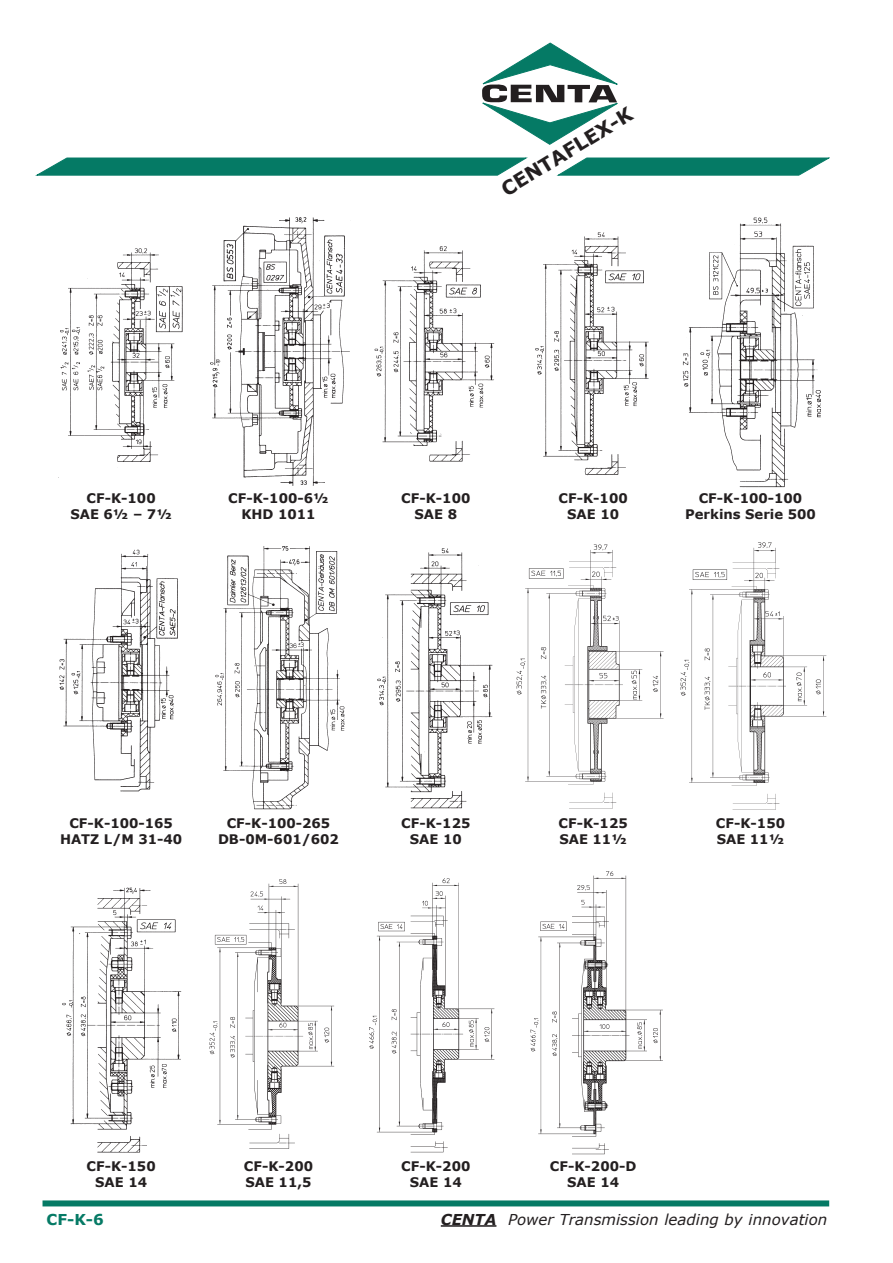
<style>
.page{position:relative;width:893px;height:1263px;background:#fff}
.page>*{position:absolute;margin:0;border:0;box-sizing:border-box;transform-origin:0 0}
.t1{font:700 19.5px "Verdana";color:#231f20}
.t2{font:italic 15px "Verdana";color:#231f20}
.t3{font:700 15px "Verdana";color:#057a65}
.t4{font:700 13.2px/15.9px "Verdana";color:#231f20;text-align:center}
.s1{font-weight:700}
</style>
<div class="page">
<img style="left:58px;top:248px;width:125px;height:230px">
<img style="left:374px;top:246px;width:121px;height:216px">
<img style="left:535px;top:232px;width:114px;height:244px">
<img style="left:377px;top:548px;width:116px;height:261px">
<img style="left:516px;top:544px;width:148px;height:265px">
<img style="left:680px;top:542px;width:147px;height:268px">
<img style="left:62px;top:887px;width:120px;height:266px">
<img style="left:369px;top:878px;width:126px;height:275px">
<img style="left:210px;top:217px;width:140px;height:269px">
<img style="left:215px;top:546px;width:130px;height:264px">
<img style="left:59px;top:549px;width:119px;height:243px">
<img style="left:682px;top:217px;width:139px;height:271px">
<img style="left:530px;top:871px;width:133px;height:284px">
<img style="left:209px;top:879px;width:126px;height:270px">
<hr style="left:441px;top:1225px;width:55px;height:2px;background:#231f20">
<div style="left:43px;top:1200px;width:786px;height:6px;background:#057a65"></div>
<svg style="left:37px;top:43px;width:792px;height:133px"></svg>
<h1 class="t1" style="left:497px;top:181px;width:152px;rotate:-32deg">CENTAFLEX-K</h1>
<p class="t4" style="left:228px;top:490px;width:102px">CF-K-100-6½<br>KHD 1011</p>
<p class="t4" style="left:70px;top:490px;width:103px">CF-K-100<br>SAE 6½ – 7½</p>
<p class="t4" style="left:401px;top:490px;width:71px">CF-K-100<br>SAE 8</p>
<p class="t4" style="left:559px;top:490px;width:71px">CF-K-100<br>SAE 10</p>
<p class="t4" style="left:685px;top:490px;width:132px">CF-K-100-100<br>Perkins Serie 500</p>
<p class="t4" style="left:60px;top:815px;width:124px">CF-K-100-165<br>HATZ L/M 31-40</p>
<p class="t4" style="left:218px;top:815px;width:122px">CF-K-100-265<br>DB-0M-601/602</p>
<p class="t4" style="left:401px;top:815px;width:71px">CF-K-125<br>SAE 10</p>
<p class="t4" style="left:559px;top:815px;width:71px;text-align:left">CF-K-125<br>SAE 11½</p>
<p class="t4" style="left:716px;top:815px;width:71px;text-align:left">CF-K-150<br>SAE 11½</p>
<p class="t4" style="left:87px;top:1157px;width:71px">CF-K-150<br>SAE 14</p>
<p class="t4" style="left:401px;top:1157px;width:71px">CF-K-200<br>SAE 14</p>
<p class="t4" style="left:244px;top:1157px;width:71px;text-align:left">CF-K-200<br>SAE 11,5</p>
<p class="t4" style="left:550px;top:1157px;width:88px">CF-K-200-D<br>SAE 14</p>
<p class="t3" style="left:47px;top:1210px;width:59px">CF-K-6</p>
<p class="t2" style="left:441px;top:1210px;width:388px"><span class="s1">CENTA</span> Power Transmission leading by innovation</p>
</div>
